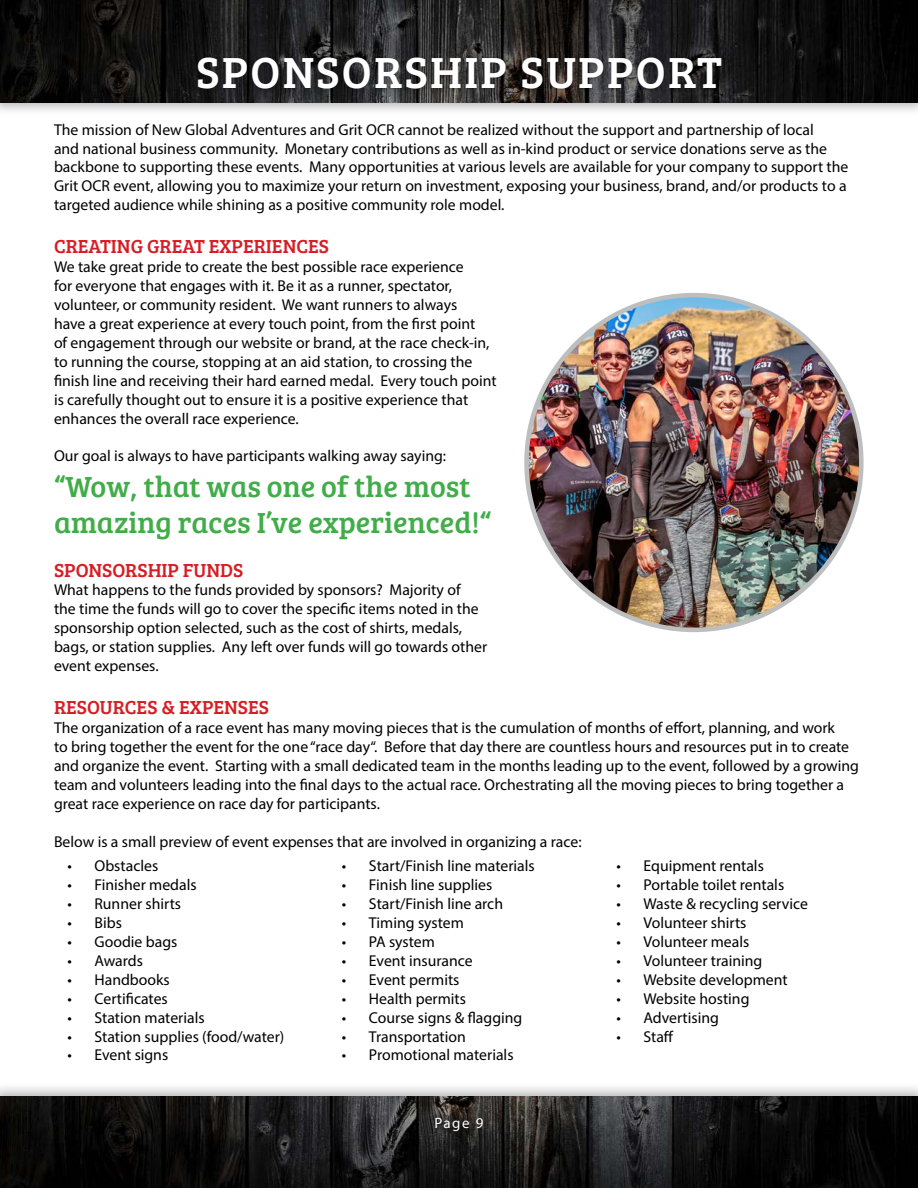
<style>
.page{position:relative;width:918px;height:1188px;background:#fff}
.page>*{position:absolute;margin:0;border:0;box-sizing:border-box;transform-origin:0 0}
.t1{font:45px "Bree Serif";letter-spacing:.05em;color:#fff}
.t2{font:30px/36px "Bree Serif";color:#41ad49}
.t3{font:19.5px "Bree Serif";color:#d71d24}
.t4{font:15.75px/18.9px "Myriad Pro";color:#000}
.t5{font:15px "Myriad Pro";color:#fff}
</style>
<div class="page">
<div style="left:0;top:0;width:918px;height:117px;background:#000;opacity:.3"></div>
<img style="left:0;top:0;width:918px;height:103px">
<div style="left:0;top:1082px;width:918px;height:106px;background:#000;opacity:.3"></div>
<img style="left:0;top:1096px;width:918px;height:92px">
<div style="left:194px;top:55px;width:530px;height:39px;background:#000;opacity:.3"></div>
<img style="left:527px;top:295px;width:334px;height:335px;border-radius:167px">
<h1 class="t1" style="left:196px;top:40px;width:527px">SPONSORSHIP SUPPORT</h1>
<p class="t4" style="left:54px;top:120px;width:796px">The mission of New Global Adventures and Grit OCR cannot be realized without the support and partnership of local<br>and national business community. Monetary contributions as well as in-kind product or service donations serve as the backbone to supporting these events. Many opportunities at various levels are available for your company to support the Grit OCR event, allowing you to maximize your return on investment, exposing your business, brand, and/or products to a targeted audience while shining as a positive community role model.</p>
<p class="t3" style="left:54px;top:232px;width:277px">CREATING GREAT EXPERIENCES</p>
<p class="t4" style="left:54px;top:257px;width:444px">We take great pride to create the best possible race experience<br>for everyone that engages with it. Be it as a runner, spectator, volunteer, or community resident. We want runners to always<br>have a great experience at every touch point, from the first point<br>of engagement through our website or brand, at the race check-in, to running the course, stopping at an aid station, to crossing the finish line and receiving their hard earned medal. Every touch point is carefully thought out to ensure it is a positive experience that enhances the overall race experience.</p>
<p class="t4" style="left:54px;top:446px;width:394px">Our goal is always to have participants walking away saying:</p>
<h2 class="t2" style="left:54px;top:467px;width:439px">“Wow, that was one of the most amazing races I’ve experienced!“</h2>
<p class="t3" style="left:54px;top:556px;width:191px">SPONSORSHIP FUNDS</p>
<p class="t4" style="left:54px;top:581px;width:435px">What happens to the funds provided by sponsors? Majority of<br>the time the funds will go to cover the specific items noted in the sponsorship option selected, such as the cost of shirts, medals, bags, or station supplies. Any left over funds will go towards other event expenses.</p>
<p class="t3" style="left:54px;top:693px;width:216px">RESOURCES &amp; EXPENSES</p>
<p class="t4" style="left:54px;top:718px;width:807px">The organization of a race event has many moving pieces that is the cumulation of months of effort, planning, and work<br>to bring together the event for the one “race day“. Before that day there are countless hours and resources put in to create and organize the event. Starting with a small dedicated team in the months leading up to the event, followed by a growing team and volunteers leading into the final days to the actual race. Orchestrating all the moving pieces to bring together a great race experience on race day for participants.</p>
<p class="t4" style="left:54px;top:832px;width:529px">Below is a small preview of event expenses that are involved in organizing a race:</p>
<p class="t4" style="left:67px;top:856px;width:92px">• Obstacles</p>
<p class="t4" style="left:67px;top:875px;width:131px">• Finisher medals</p>
<p class="t4" style="left:67px;top:894px;width:115px">• Runner shirts</p>
<p class="t4" style="left:67px;top:913px;width:56px">• Bibs</p>
<p class="t4" style="left:67px;top:932px;width:111px">• Goodie bags</p>
<p class="t4" style="left:67px;top:951px;width:77px">• Awards</p>
<p class="t4" style="left:67px;top:970px;width:104px">• Handbooks</p>
<p class="t4" style="left:67px;top:989px;width:102px">• Certificates</p>
<p class="t4" style="left:67px;top:1008px;width:139px">• Station materials</p>
<p class="t4" style="left:67px;top:1027px;width:218px">• Station supplies (food/water)</p>
<p class="t4" style="left:67px;top:1045px;width:102px">• Event signs</p>
<p class="t4" style="left:342px;top:856px;width:194px">• Start/Finish line materials</p>
<p class="t4" style="left:342px;top:875px;width:152px">• Finish line supplies</p>
<p class="t4" style="left:342px;top:894px;width:163px">• Start/Finish line arch</p>
<p class="t4" style="left:342px;top:913px;width:123px">• Timing system</p>
<p class="t4" style="left:342px;top:932px;width:94px">• PA system</p>
<p class="t4" style="left:342px;top:951px;width:132px">• Event insurance</p>
<p class="t4" style="left:342px;top:970px;width:119px">• Event permits</p>
<p class="t4" style="left:342px;top:989px;width:126px">• Health permits</p>
<p class="t4" style="left:342px;top:1008px;width:182px">• Course signs &amp; flagging</p>
<p class="t4" style="left:342px;top:1027px;width:125px">• Transportation</p>
<p class="t4" style="left:342px;top:1045px;width:173px">• Promotional materials</p>
<p class="t4" style="left:616px;top:856px;width:149px">• Equipment rentals</p>
<p class="t4" style="left:616px;top:875px;width:169px">• Portable toilet rentals</p>
<p class="t4" style="left:616px;top:894px;width:193px">• Waste &amp; recycling service</p>
<p class="t4" style="left:616px;top:913px;width:132px">• Volunteer shirts</p>
<p class="t4" style="left:616px;top:932px;width:134px">• Volunteer meals</p>
<p class="t4" style="left:616px;top:951px;width:147px">• Volunteer training</p>
<p class="t4" style="left:616px;top:970px;width:173px">• Website development</p>
<p class="t4" style="left:616px;top:989px;width:134px">• Website hosting</p>
<p class="t4" style="left:616px;top:1008px;width:104px">• Advertising</p>
<p class="t4" style="left:616px;top:1027px;width:59px">• Staff</p>
<p class="t5" style="left:434px;top:1114px;width:51px">Page 9</p>
</div>
